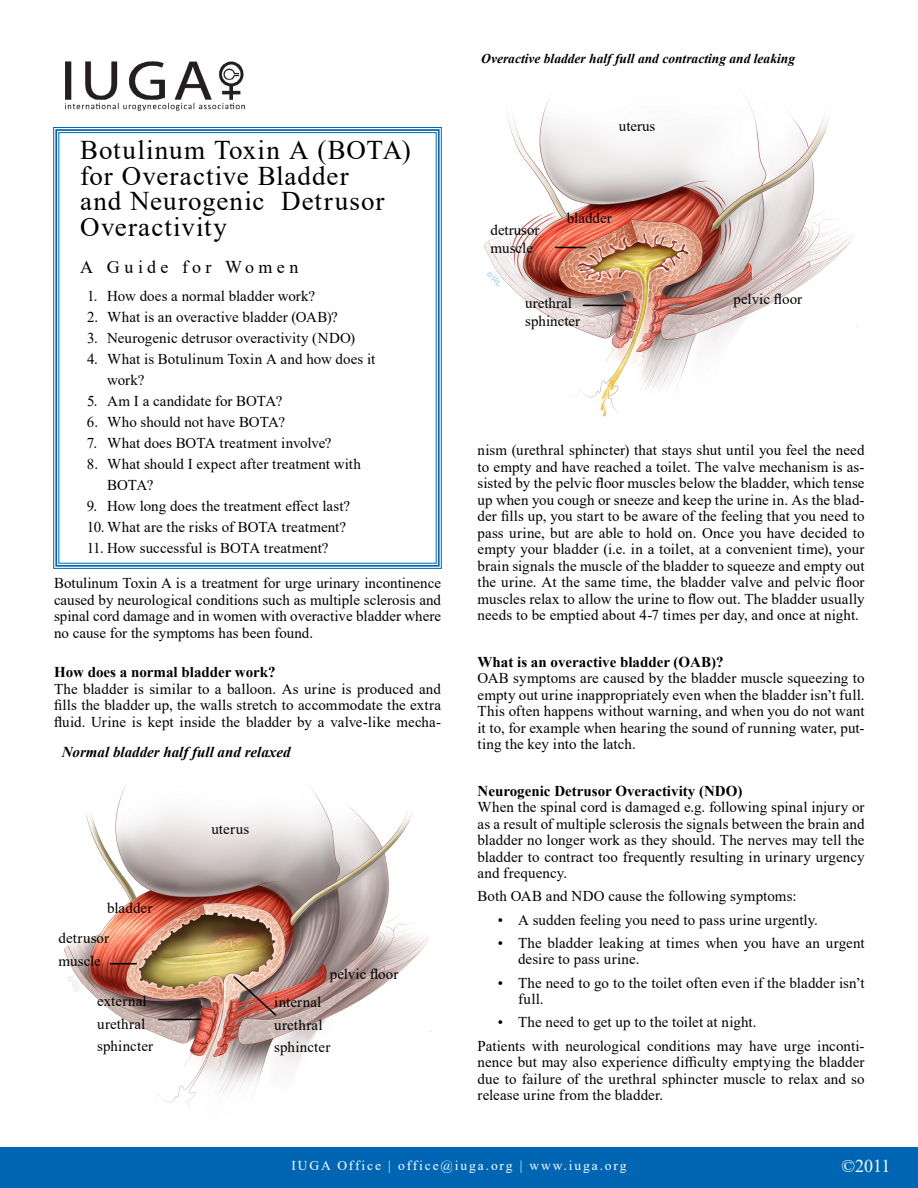
<style>
.page{position:relative;width:918px;height:1188px;background:#fff}
.page>*{position:absolute;margin:0;border:0;box-sizing:border-box;transform-origin:0 0}
.t1{font:27px/25.5px "Times New Roman";letter-spacing:.035em;color:#000}
.t2{font:18px "Times New Roman";letter-spacing:.24em;color:#000}
.t3{font:18px "Times New Roman";color:#fff}
.t4{font:15px/16.5px "Times New Roman";letter-spacing:.005em;color:#000}
.t5{font:700 15px "Times New Roman";color:#000}
.t6{font:italic 700 15px "Times New Roman";color:#000}
.t7{font:italic 700 13.5px "Times New Roman";color:#000}
.t8{font:13.5px "Times New Roman";letter-spacing:.14em;color:#fff}
</style>
<div class="page">
<div style="left:0;top:1147px;width:918px;height:41px;background:#0066b3"></div>
<img style="left:65px;top:61px;width:180px;height:50px">
<svg style="left:53px;top:127px;width:389px;height:442px"></svg>
<div style="left:55px;top:129px;width:385px;height:438px;border:2px solid #0066b3"></div>
<img style="left:484px;top:95px;width:373px;height:322px">
<img style="left:63px;top:784px;width:368px;height:325px">
<hr style="left:158px;top:1019px;width:43px;height:1px;background:#000">
<svg style="left:110px;top:963px;width:27px;height:1px"></svg>
<svg style="left:232px;top:975px;width:46px;height:42px;background:#b77d72"></svg>
<hr style="left:583px;top:305px;width:43px;height:1px;background:#000">
<hr style="left:555px;top:247px;width:31px;height:1px;background:#000">
<p class="t7" style="left:481px;top:49px;width:315px">Overactive bladder half full and contracting and leaking</p>
<h1 class="t1" style="left:80px;top:137px;width:332px">Botulinum Toxin A (BOTA) for Overactive Bladder<br>and Neurogenic Detrusor<br>Overactivity</h1>
<p class="t2" style="left:80px;top:255px;width:220px">A Guide for Women</p>
<p class="t4" style="left:87px;top:287px;width:230px">1. How does a normal bladder work?</p>
<p class="t4" style="left:87px;top:308px;width:252px">2. What is an overactive bladder (OAB)?</p>
<p class="t4" style="left:87px;top:329px;width:270px">3. Neurogenic detrusor overactivity (NDO)</p>
<p class="t4" style="left:107px;top:348px;width:270px;line-height:21px;text-indent:-20px">4. What is Botulinum Toxin A and how does it work?</p>
<p class="t4" style="left:87px;top:392px;width:197px">5. Am I a candidate for BOTA?</p>
<p class="t4" style="left:87px;top:413px;width:200px">6. Who should not have BOTA?</p>
<p class="t4" style="left:87px;top:434px;width:246px">7. What does BOTA treatment involve?</p>
<p class="t4" style="left:107px;top:453px;width:255px;line-height:21px;text-indent:-20px">8. What should I expect after treatment with<br>BOTA?</p>
<p class="t4" style="left:87px;top:497px;width:265px">9. How long does the treatment effect last?</p>
<p class="t4" style="left:87px;top:518px;width:261px">10. What are the risks of BOTA treatment?</p>
<p class="t4" style="left:87px;top:539px;width:243px">11. How successful is BOTA treatment?</p>
<p class="t4" style="left:54px;top:574px;width:389px;text-align:justify">Botulinum Toxin A is a treatment for urge urinary incontinence caused by neurological conditions such as multiple sclerosis and spinal cord damage and in women with overactive bladder where no cause for the symptoms has been found.</p>
<p class="t5" style="left:54px;top:662px;width:223px">How does a normal bladder work?</p>
<p class="t4" style="left:54px;top:680px;width:388px;text-align:justify">The bladder is similar to a balloon. As urine is produced and fills the bladder up, the walls stretch to accommodate the extra fluid. Urine is kept inside the bladder by a valve-like mecha-</p>
<p class="t6" style="left:62px;top:742px;width:230px">Normal bladder half full and relaxed</p>
<p class="t4" style="left:211px;top:821px;width:39px">uterus</p>
<p class="t4" style="left:59px;top:893px;width:95px;line-height:29.7px;text-indent:49px">bladder detrusor</p>
<p class="t4" style="left:59px;top:952px;width:44px">muscle</p>
<p class="t4" style="left:97px;top:990px;width:58px;line-height:22.5px">external urethral sphincter</p>
<p class="t4" style="left:274px;top:990px;width:58px;line-height:22.5px">internal urethral sphincter</p>
<p class="t4" style="left:330px;top:966px;width:70px">pelvic floor</p>
<p class="t4" style="left:619px;top:117px;width:38px">uterus</p>
<p class="t4" style="left:491px;top:221px;width:51px;line-height:18px">detrusor muscle</p>
<p class="t4" style="left:567px;top:210px;width:46px">bladder</p>
<p class="t4" style="left:525px;top:294px;width:56px;line-height:18px">urethral sphincter</p>
<p class="t4" style="left:734px;top:291px;width:70px">pelvic floor</p>
<p class="t4" style="left:478px;top:441px;width:389px;text-align:justify">nism (urethral sphincter) that stays shut until you feel the need to empty and have reached a toilet. The valve mechanism is as&shy;sisted by the pelvic floor muscles below the bladder, which tense up when you cough or sneeze and keep the urine in. As the blad&shy;der fills up, you start to be aware of the feeling that you need to pass urine, but are able to hold on. Once you have decided to empty your bladder (i.e. in a toilet, at a convenient time), your brain signals the muscle of the bladder to squeeze and empty out the urine. At the same time, the bladder valve and pelvic floor muscles relax to allow the urine to flow out. The bladder usually needs to be emptied about 4-7 times per day, and once at night.</p>
<p class="t5" style="left:478px;top:651px;width:247px">What is an overactive bladder (OAB)?</p>
<p class="t4" style="left:478px;top:669px;width:389px;text-align:justify">OAB symptoms are caused by the bladder muscle squeezing to empty out urine inappropriately even when the bladder isn’t full.<br>This often happens without warning, and when you do not want it to, for example when hearing the sound of running water, put&shy;ting the key into the latch.</p>
<p class="t5" style="left:478px;top:780px;width:266px">Neurogenic Detrusor Overactivity (NDO)</p>
<p class="t4" style="left:478px;top:798px;width:389px;text-align:justify">When the spinal cord is damaged e.g. following spinal injury or as a result of multiple sclerosis the signals between the brain and bladder no longer work as they should. The nerves may tell the bladder to contract too frequently resulting in urinary urgency and frequency.</p>
<p class="t4" style="left:478px;top:888px;width:320px">Both OAB and NDO cause the following symptoms:</p>
<p class="t4" style="left:498px;top:911px;width:322px">• A sudden feeling you need to pass urine urgently.</p>
<p class="t4" style="left:518px;top:934px;width:348px;text-indent:-20px">• The bladder leaking at times when you have an urgent desire to pass urine.</p>
<p class="t4" style="left:518px;top:974px;width:348px;text-indent:-20px">• The need to go to the toilet often even if the bladder isn’t full.</p>
<p class="t4" style="left:478px;top:1010px;width:388px;line-height:23.2px;text-indent:20px">• The need to get up to the toilet at night.<br>Patients with neurological conditions may have urge inconti-</p>
<p class="t4" style="left:478px;top:1053px;width:389px;text-align:justify">nence but may also experience difficulty emptying the bladder due to failure of the urethral sphincter muscle to relax and so release urine from the bladder.</p>
<p class="t8" style="left:292px;top:1156px;width:336px">IUGA Office | office@iuga.org | www.iuga.org</p>
<p class="t3" style="left:842px;top:1153px;width:51px">©2011</p>
</div>
